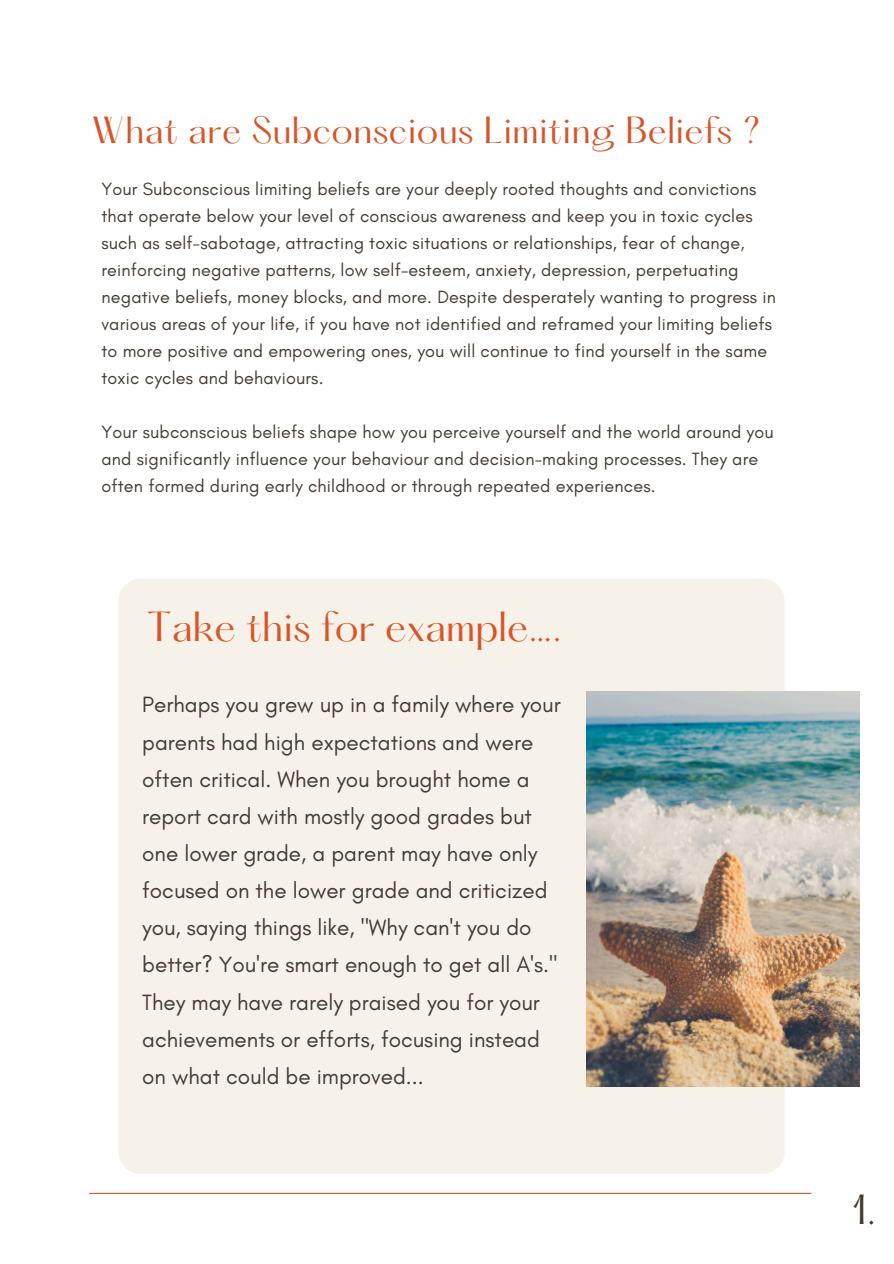
<style>
.page{position:relative;width:894px;height:1264px;background:#fff}
.page>*{position:absolute;margin:0;border:0;box-sizing:border-box;transform-origin:0 0}
.t1{font:36.75px "Hatton";color:#d85528}
.t2{font:36.75px "Hatton";color:#443a31}
.t3{font:33px "Hatton";letter-spacing:.01em;color:#d85528}
.t4{font:22.5px/37.2px "Glacial Indifference";color:#443a31}
.t5{font:18px/27px "Glacial Indifference";letter-spacing:.01em;color:#443a31}
</style>
<div class="page">
<div style="left:118px;top:578px;width:666px;height:596px;background:#f6f2ea;border-radius:22px"></div>
<img style="left:586px;top:692px;width:273px;height:394px">
<hr style="left:89px;top:1192px;width:722px;height:1px;background:#d85528">
<p class="t3" style="left:92px;top:114px;width:670px">What are Subconscious Limiting Beliefs ?</p>
<h2 class="t5" style="left:101px;top:175px;width:675px">Your Subconscious limiting beliefs are your deeply rooted thoughts and convictions that operate below your level of conscious awareness and keep you in toxic cycles such as self-sabotage, attracting toxic situations or relationships, fear of change, reinforcing negative patterns, low self-esteem, anxiety, depression, perpetuating negative beliefs, money blocks, and more. Despite desperately wanting to progress in various areas of your life, if you have not identified and reframed your limiting beliefs to more positive and empowering ones, you will continue to find yourself in the same toxic cycles and behaviours.</h2>
<p class="t5" style="left:101px;top:418px;width:673px">Your subconscious beliefs shape how you perceive yourself and the world around you and significantly influence your behaviour and decision-making processes. They are often formed during early childhood or through repeated experiences.</p>
<h3 class="t1" style="left:147px;top:609px;width:416px">Take this for example….</h3>
<h1 class="t4" style="left:142px;top:686px;width:420px">Perhaps you grew up in a family where your parents had high expectations and were often critical. When you brought home a report card with mostly good grades but one lower grade, a parent may have only focused on the lower grade and criticized you, saying things like, "Why can't you do better? You're smart enough to get all A's." They may have rarely praised you for your achievements or efforts, focusing instead on what could be improved...</h1>
<p class="t2" style="left:852px;top:1192px;width:25px">1.</p>
</div>
